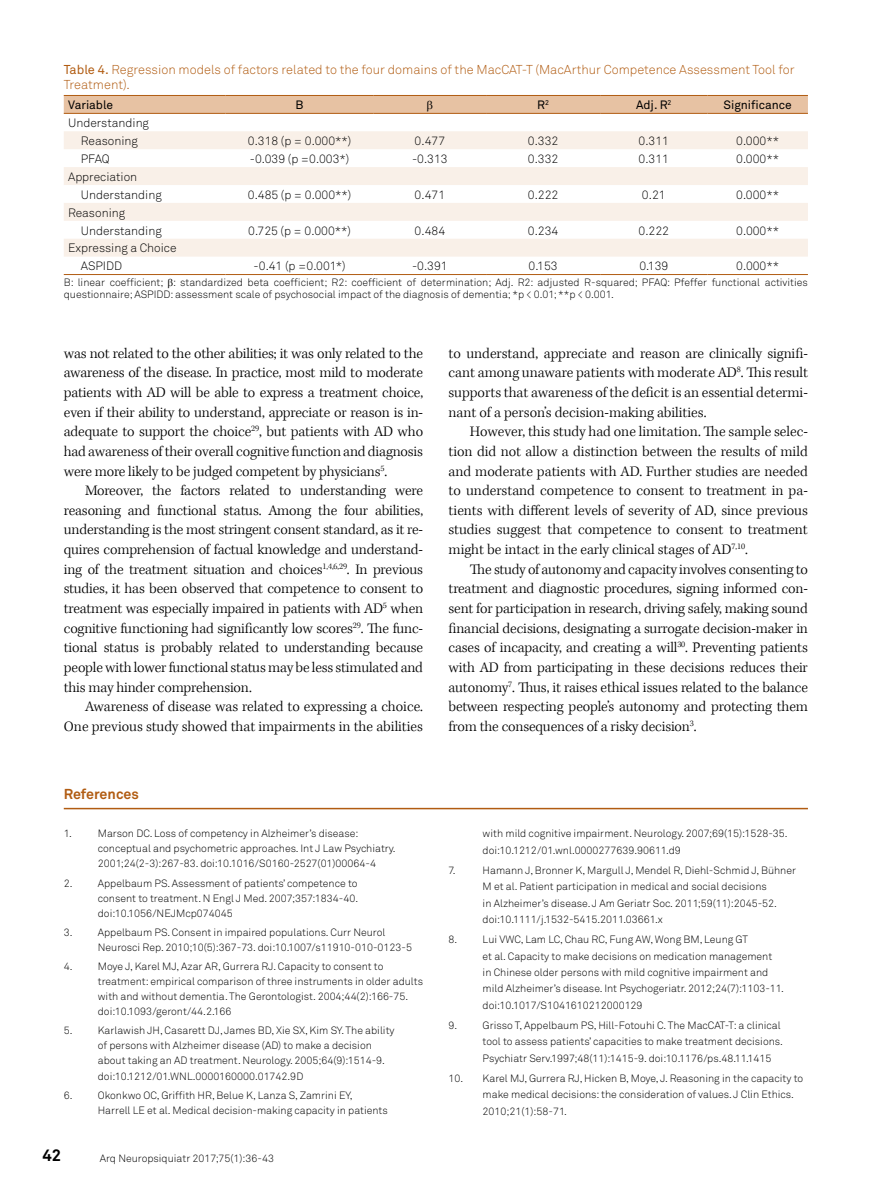
<style>
.page{position:relative;width:893px;height:1191px;background:#fff}
.page>*{position:absolute;margin:0;border:0;box-sizing:border-box;transform-origin:0 0}
.t1{font:700 16.5px "Akkurat Pro";color:#000}
.t2{font:300 15px/19.6px "Kepler Std";letter-spacing:-.005em;color:#000;text-align:justify}
.t3{font:700 14.25px "Akkurat Pro";color:#b15c12}
.t4{font:12.75px/15.3px "Akkurat Light Pro";color:#b15c12}
.t5{font:12px/17.9px "Akkurat Light Pro";color:#000}
.t6{font:12px "Akkurat Pro";color:#000}
.t7{font:10.5px/15px "Akkurat Light Pro";color:#000}
.s1{font-family:"Akkurat Pro"}
</style>
<div class="page">
<svg style="left:64px;top:131px;width:744px;height:126px;fill:#f9f0e8"></svg>
<hr style="left:64px;top:274px;width:162px;height:1px;background:#b15c12">
<hr style="left:226px;top:274px;width:148px;height:1px;background:#b15c12">
<hr style="left:374px;top:274px;width:112px;height:1px;background:#b15c12">
<hr style="left:486px;top:274px;width:114px;height:1px;background:#b15c12">
<hr style="left:600px;top:274px;width:107px;height:1px;background:#b15c12">
<hr style="left:707px;top:274px;width:101px;height:1px;background:#b15c12">
<hr style="left:64px;top:113px;width:162px;height:1px;background:#b15c12">
<hr style="left:226px;top:113px;width:148px;height:1px;background:#b15c12">
<hr style="left:374px;top:113px;width:112px;height:1px;background:#b15c12">
<hr style="left:486px;top:113px;width:114px;height:1px;background:#b15c12">
<hr style="left:600px;top:113px;width:107px;height:1px;background:#b15c12">
<hr style="left:707px;top:113px;width:101px;height:1px;background:#b15c12">
<hr style="left:64px;top:808px;width:744px;height:1px;background:#b15c12">
<svg style="left:64px;top:95px;width:744px;height:18px;background:#e3bb9a"></svg>
<p class="t4" style="left:64px;top:62px;width:732px"><span class="s1">Table 4.</span> Regression models of factors related to the four domains of the MacCAT-T (MacArthur Competence Assessment Tool for<br>Treatment).</p>
<p class="t6" style="left:68px;top:98px;width:47px">Variable</p>
<p class="t6" style="left:296px;top:98px;width:10px">B</p>
<p class="t6" style="left:537px;top:98px;width:13px">R<sup>2</sup></p>
<p class="t6" style="left:636px;top:98px;width:37px">Adj. R<sup>2</sup></p>
<p class="t6" style="left:723px;top:98px;width:70px">Significance</p>
<p class="t5" style="left:68px;top:114px;width:83px;text-align:center">Understanding<br>Reasoning</p>
<p class="t5" style="left:248px;top:132px;width:105px">0.318 (p = 0.000**)</p>
<p class="t5" style="left:415px;top:132px;width:32px">0.477</p>
<p class="t5" style="left:528px;top:132px;width:32px">0.332</p>
<p class="t5" style="left:639px;top:132px;width:32px">0.311</p>
<p class="t5" style="left:736px;top:132px;width:45px">0.000**</p>
<p class="t5" style="left:81px;top:150px;width:30px">PFAQ</p>
<p class="t5" style="left:250px;top:150px;width:101px">-0.039 (p =0.003*)</p>
<p class="t5" style="left:412px;top:150px;width:37px">-0.313</p>
<p class="t5" style="left:528px;top:150px;width:32px">0.332</p>
<p class="t5" style="left:639px;top:150px;width:32px">0.311</p>
<p class="t5" style="left:736px;top:150px;width:45px">0.000**</p>
<p class="t5" style="left:81px;top:168px;width:83px;text-indent:-13px">Appreciation<br>Understanding</p>
<p class="t5" style="left:248px;top:186px;width:105px">0.485 (p = 0.000**)</p>
<p class="t5" style="left:415px;top:186px;width:32px">0.471</p>
<p class="t5" style="left:528px;top:186px;width:32px">0.222</p>
<p class="t5" style="left:642px;top:186px;width:25px">0.21</p>
<p class="t5" style="left:736px;top:186px;width:45px">0.000**</p>
<p class="t5" style="left:81px;top:204px;width:83px;text-indent:-13px">Reasoning<br>Understanding</p>
<p class="t5" style="left:248px;top:222px;width:104px">0.725 (p = 0.000**)</p>
<p class="t5" style="left:415px;top:222px;width:32px">0.484</p>
<p class="t5" style="left:528px;top:222px;width:32px">0.234</p>
<p class="t5" style="left:639px;top:222px;width:32px">0.222</p>
<p class="t5" style="left:736px;top:222px;width:45px">0.000**</p>
<p class="t5" style="left:81px;top:239px;width:97px;text-indent:-13px">Expressing a Choice<br>ASPIDD</p>
<p class="t5" style="left:254px;top:257px;width:94px">-0.41 (p =0.001*)</p>
<p class="t5" style="left:412px;top:257px;width:37px">-0.391</p>
<p class="t5" style="left:529px;top:257px;width:31px">0.153</p>
<p class="t5" style="left:639px;top:257px;width:31px">0.139</p>
<p class="t5" style="left:736px;top:257px;width:45px">0.000**</p>
<p class="t7" style="left:64px;top:276px;width:746px;line-height:12.6px">B: linear coefficient; : standardized beta coefficient; R2: coefficient of determination; Adj. R2: adjusted R-squared; PFAQ: Pfeffer functional activities questionnaire; ASPIDD: assessment scale of psychosocial impact of the diagnosis of dementia; *p &lt; 0.01; **p &lt; 0.001.</p>
<p class="t2" style="left:64px;top:344px;width:361px">was not related to the other abilities; it was only related to the awareness of the disease. In practice, most mild to moderate patients with AD will be able to express a treatment choice, even if their ability to understand, appreciate or reason is in&shy;adequate to support the choice<sup>29</sup>, but patients with AD who had awareness of their overall cognitive function and diagnosis were more likely to be judged competent by physicians<sup>5</sup>.</p>
<p class="t2" style="left:64px;top:481px;width:361px;text-indent:21px">Moreover, the factors related to understanding were reasoning and functional status. Among the four abilities, understanding is the most stringent consent standard, as it re&shy;quires comprehension of factual knowledge and understand&shy;ing of the treatment situation and choices<sup>1,4,6,29</sup>. In previous studies, it has been observed that competence to consent to treatment was especially impaired in patients with AD<sup>5</sup> when cognitive functioning had significantly low scores<sup>29</sup>. The func&shy;tional status is probably related to understanding because people with lower functional status may be less stimulated and this may hinder comprehension.</p>
<p class="t2" style="left:64px;top:697px;width:361px;text-align:right">Awareness of disease was related to expressing a choice.<br>One previous study showed that impairments in the abilities</p>
<p class="t3" style="left:64px;top:785px;width:77px">References</p>
<p class="t7" style="left:64px;top:826px;width:10px">1.</p>
<p class="t7" style="left:98px;top:826px;width:299px">Marson DC. Loss of competency in Alzheimer’s disease: conceptual and psychometric approaches. Int J Law Psychiatry.<br>2001;24(2-3):267-83. doi:10.1016/S0160-2527(01)00064-4</p>
<p class="t7" style="left:64px;top:875px;width:10px">2.</p>
<p class="t7" style="left:98px;top:875px;width:262px;text-align:justify">Appelbaum PS. Assessment of patients’ competence to consent to treatment. N Engl J Med. 2007;357:1834-40. doi:10.1056/NEJMcp074045</p>
<p class="t7" style="left:64px;top:925px;width:10px">3.</p>
<p class="t7" style="left:98px;top:925px;width:316px">Appelbaum PS. Consent in impaired populations. Curr Neurol<br>Neurosci Rep. 2010;10(5):367-73. doi:10.1007/s11910-010-0123-5</p>
<p class="t7" style="left:64px;top:959px;width:10px">4.</p>
<p class="t7" style="left:98px;top:959px;width:327px">Moye J, Karel MJ, Azar AR, Gurrera RJ. Capacity to consent to treatment: empirical comparison of three instruments in older adults with and without dementia. The Gerontologist. 2004;44(2):166-75. doi:10.1093/geront/44.2.166</p>
<p class="t7" style="left:64px;top:1023px;width:10px">5.</p>
<p class="t7" style="left:98px;top:1023px;width:298px">Karlawish JH, Casarett DJ, James BD, Xie SX, Kim SY. The ability of persons with Alzheimer disease (AD) to make a decision about taking an AD treatment. Neurology. 2005;64(9):1514-9. doi:10.1212/01.WNL.0000160000.01742.9D</p>
<p class="t7" style="left:64px;top:1087px;width:10px">6.</p>
<p class="t7" style="left:98px;top:1087px;width:292px">Okonkwo OC, Griffith HR, Belue K, Lanza S, Zamrini EY,<br>Harrell LE et al. Medical decision-making capacity in patients</p>
<p class="t1" style="left:43px;top:1145px;width:20px">42</p>
<p class="t7" style="left:100px;top:1150px;width:176px">Arq Neuropsiquiatr 2017;75(1):36-43</p>
<p class="t2" style="left:449px;top:344px;width:361px">to understand, appreciate and reason are clinically signifi&shy;cant among unaware patients with moderate AD<sup>8</sup>. This result supports that awareness of the deficit is an essential determi&shy;nant of a person’s decision-making abilities.</p>
<p class="t2" style="left:449px;top:422px;width:361px;text-indent:21px">However, this study had one limitation. The sample selec&shy;tion did not allow a distinction between the results of mild and moderate patients with AD. Further studies are needed to understand competence to consent to treatment in pa&shy;tients with different levels of severity of AD, since previous studies suggest that competence to consent to treatment might be intact in the early clinical stages of AD<sup>7,10</sup>.</p>
<p class="t2" style="left:449px;top:560px;width:361px;text-indent:21px">The study of autonomy and capacity involves consenting to treatment and diagnostic procedures, signing informed con&shy;sent for participation in research, driving safely, making sound financial decisions, designating a surrogate decision-maker in cases of incapacity, and creating a will<sup>30</sup>. Preventing patients with AD from participating in these decisions reduces their autonomy<sup>7</sup>. Thus, it raises ethical issues related to the balance between respecting people’s autonomy and protecting them from the consequences of a risky decision<sup>3</sup>.</p>
<p class="t7" style="left:483px;top:826px;width:306px;line-height:16.2px">with mild cognitive impairment. Neurology. 2007;69(15):1528-35. doi:10.1212/01.wnl.0000277639.90611.d9</p>
<p class="t7" style="left:449px;top:863px;width:9px">7.</p>
<p class="t7" style="left:483px;top:862px;width:315px;line-height:16.2px">Hamann J, Bronner K, Margull J, Mendel R, Diehl-Schmid J, Bühner M et al. Patient participation in medical and social decisions<br>in Alzheimer’s disease. J Am Geriatr Soc. 2011;59(11):2045-52. doi:10.1111/j.1532-5415.2011.03661.x</p>
<p class="t7" style="left:449px;top:932px;width:10px">8.</p>
<p class="t7" style="left:483px;top:932px;width:303px;line-height:16.2px">Lui VWC, Lam LC, Chau RC, Fung AW, Wong BM, Leung GT<br>et al. Capacity to make decisions on medication management<br>in Chinese older persons with mild cognitive impairment and mild Alzheimer’s disease. Int Psychogeriatr. 2012;24(7):1103-11. doi:10.1017/S1041610212000129</p>
<p class="t7" style="left:449px;top:1018px;width:10px">9.</p>
<p class="t7" style="left:483px;top:1017px;width:302px;line-height:16.2px">Grisso T, Appelbaum PS, Hill-Fotouhi C. The MacCAT-T: a clinical tool to assess patients’ capacities to make treatment decisions.<br>Psychiatr Serv.1997;48(11):1415-9. doi:10.1176/ps.48.11.1415</p>
<p class="t7" style="left:483px;top:1070px;width:322px;line-height:16.2px;text-indent:-34px">10. Karel MJ, Gurrera RJ, Hicken B, Moye, J. Reasoning in the capacity to make medical decisions: the consideration of values. J Clin Ethics.<br>2010;21(1):58-71.</p>
</div>
